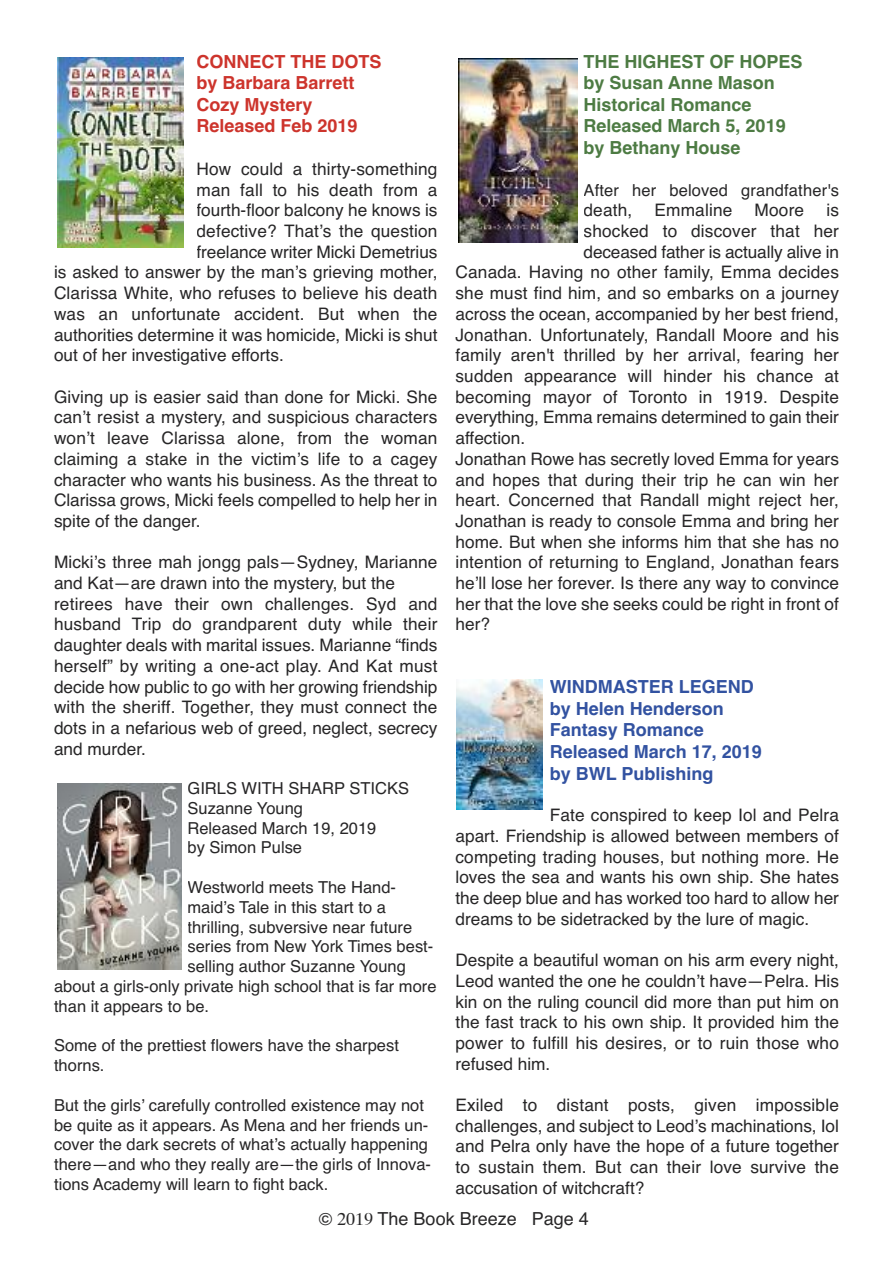
<style>
.page{position:relative;width:893px;height:1263px;background:#fff}
.page>*{position:absolute;margin:0;border:0;box-sizing:border-box;transform-origin:0 0}
.t1{font:700 18px/21.6px "Helvetica";color:#4d7b43}
.t2{font:700 18px/21.6px "Helvetica";color:#3252a1}
.t3{font:700 18px/21.6px "Helvetica";color:#cd342c}
.t4{font:18px "Helvetica";color:#272627}
.t5{font:17.25px/20.7px "Helvetica";color:#272627;text-align:justify}
.t6{font:16.5px/19.8px "Helvetica";color:#272627}
</style>
<div class="page">
<img style="left:57px;top:57px;width:126px;height:191px">
<div style="left:458px;top:59px;width:126px;height:187px;background:linear-gradient(to right,#fff,#fff)"></div>
<img style="left:458px;top:59px;width:119px;height:183px">
<img style="left:456px;top:680px;width:86px;height:129px">
<svg style="left:181px;top:783px;width:1px;height:186px"></svg>
<img style="left:57px;top:783px;width:124px;height:186px">
<p class="t3" style="left:196px;top:50px;width:187px">CONNECT THE DOTS by Barbara Barrett<br>Cozy Mystery<br>Released Feb 2019</p>
<p class="t5" style="left:196px;top:159px;width:242px">How could a thirty-something</p>
<p class="t5" style="left:197px;top:179px;width:242px">man fall to his death from a</p>
<p class="t5" style="left:197px;top:200px;width:242px">fourth-floor balcony he knows is</p>
<p class="t5" style="left:197px;top:221px;width:242px">defective? That’s the question</p>
<p class="t5" style="left:197px;top:241px;width:242px">freelance writer Micki Demetrius</p>
<p class="t5" style="left:54px;top:262px;width:385px">is asked to answer by the man’s grieving mother,</p>
<p class="t5" style="left:54px;top:283px;width:385px">Clarissa White, who refuses to believe his death</p>
<p class="t5" style="left:54px;top:304px;width:385px">was an unfortunate accident. But when the</p>
<p class="t5" style="left:54px;top:324px;width:385px">authorities determine it was homicide, Micki is shut</p>
<p class="t5" style="left:54px;top:345px;width:231px">out of her investigative efforts.</p>
<p class="t5" style="left:54px;top:386px;width:385px">Giving up is easier said than done for Micki. She can’t resist a mystery, and suspicious characters won’t leave Clarissa alone, from the woman claiming a stake in the victim’s life to a cagey character who wants his business. As the threat to Clarissa grows, Micki feels compelled to help her in spite of the danger.</p>
<p class="t5" style="left:54px;top:552px;width:385px;text-align:left">Micki’s three mah jongg pals—Sydney, Marianne and Kat—are drawn into the mystery, but the retirees have their own challenges. Syd and husband Trip do grandparent duty while their daughter deals with marital issues. Marianne “finds herself” by writing a one-act play. And Kat must decide how public to go with her growing friendship with the sheriff. Together, they must connect the dots in a nefarious web of greed, neglect, secrecy and murder.</p>
<p class="t6" style="left:188px;top:778px;width:223px">GIRLS WITH SHARP STICKS<br>Suzanne Young<br>Released March 19, 2019<br>by Simon Pulse</p>
<p class="t6" style="left:188px;top:877px;width:210px">Westworld meets The Hand-</p>
<p class="t6" style="left:188px;top:897px;width:200px">maid’s Tale in this start to a</p>
<p class="t6" style="left:188px;top:917px;width:226px">thrilling, subversive near future</p>
<p class="t6" style="left:188px;top:937px;width:247px">series from New York Times best-</p>
<p class="t6" style="left:188px;top:956px;width:220px">selling author Suzanne Young</p>
<p class="t6" style="left:54px;top:976px;width:384px">about a girls-only private high school that is far more</p>
<p class="t6" style="left:54px;top:996px;width:157px">than it appears to be.</p>
<p class="t6" style="left:54px;top:1036px;width:346px">Some of the prettiest flowers have the sharpest thorns.</p>
<p class="t6" style="left:54px;top:1095px;width:378px">But the girls’ carefully controlled existence may not be quite as it appears. As Mena and her friends un&shy;cover the dark secrets of what’s actually happening there—and who they really are—the girls of Innova&shy;tions Academy will learn to fight back.</p>
<p class="t1" style="left:583px;top:50px;width:221px">THE HIGHEST OF HOPES by Susan Anne Mason<br>Historical Romance<br>Released March 5, 2019 by Bethany House</p>
<p class="t6" style="left:584px;top:180px;width:257px">After her beloved grandfather's</p>
<p class="t5" style="left:584px;top:200px;width:50px">death,</p>
<p class="t5" style="left:654px;top:200px;width:79px">Emmaline</p>
<p class="t5" style="left:755px;top:200px;width:51px">Moore</p>
<p class="t5" style="left:826px;top:200px;width:14px">is</p>
<p class="t5" style="left:584px;top:221px;width:257px">shocked to discover that her</p>
<p class="t5" style="left:584px;top:241px;width:257px">deceased father is actually alive in</p>
<p class="t5" style="left:455px;top:262px;width:385px">Canada. Having no other family, Emma decides</p>
<p class="t5" style="left:455px;top:283px;width:385px">she must find him, and so embarks on a journey</p>
<p class="t5" style="left:455px;top:304px;width:385px">across the ocean, accompanied by her best friend,</p>
<p class="t5" style="left:455px;top:324px;width:385px">Jonathan. Unfortunately, Randall Moore and his</p>
<p class="t5" style="left:455px;top:345px;width:385px">family aren't thrilled by her arrival, fearing her</p>
<p class="t5" style="left:455px;top:366px;width:385px">sudden appearance will hinder his chance at</p>
<p class="t5" style="left:455px;top:386px;width:385px">becoming mayor of Toronto in 1919. Despite</p>
<p class="t5" style="left:455px;top:407px;width:385px">everything, Emma remains determined to gain their</p>
<p class="t5" style="left:455px;top:428px;width:71px">affection.</p>
<p class="t5" style="left:455px;top:448px;width:385px">Jonathan Rowe has secretly loved Emma for years</p>
<p class="t5" style="left:455px;top:469px;width:385px">and hopes that during their trip he can win her</p>
<p class="t5" style="left:455px;top:490px;width:385px">heart. Concerned that Randall might reject her,</p>
<p class="t5" style="left:455px;top:511px;width:385px">Jonathan is ready to console Emma and bring her</p>
<p class="t5" style="left:455px;top:531px;width:385px">home. But when she informs him that she has no</p>
<p class="t5" style="left:455px;top:552px;width:385px">intention of returning to England, Jonathan fears</p>
<p class="t5" style="left:455px;top:573px;width:385px">he’ll lose her forever. Is there any way to convince</p>
<p class="t5" style="left:455px;top:593px;width:385px">her that the love she seeks could be right in front of</p>
<p class="t5" style="left:455px;top:614px;width:36px">her?</p>
<p class="t2" style="left:550px;top:676px;width:214px">WINDMASTER LEGEND by Helen Henderson<br>Fantasy Romance<br>Released March 17, 2019 by BWL Publishing</p>
<p class="t5" style="left:455px;top:805px;width:385px;text-indent:94px">Fate conspired to keep Iol and Pelra apart. Friendship is allowed between members of competing trading houses, but nothing more. He loves the sea and wants his own ship. She hates the deep blue and has worked too hard to allow her dreams to be sidetracked by the lure of magic.</p>
<p class="t5" style="left:455px;top:950px;width:385px">Despite a beautiful woman on his arm every night, Leod wanted the one he couldn’t have—Pelra. His kin on the ruling council did more than put him on the fast track to his own ship. It provided him the power to fulfill his desires, or to ruin those who refused him.</p>
<p class="t5" style="left:455px;top:1095px;width:385px">Exiled to distant posts, given impossible challenges, and subject to Leod’s machinations, Iol and Pelra only have the hope of a future together to sustain them. But can their love survive the accusation of witchcraft?</p>
<p class="t4" style="left:378px;top:1208px;width:213px">The Book Breeze Page 4</p>
</div>
